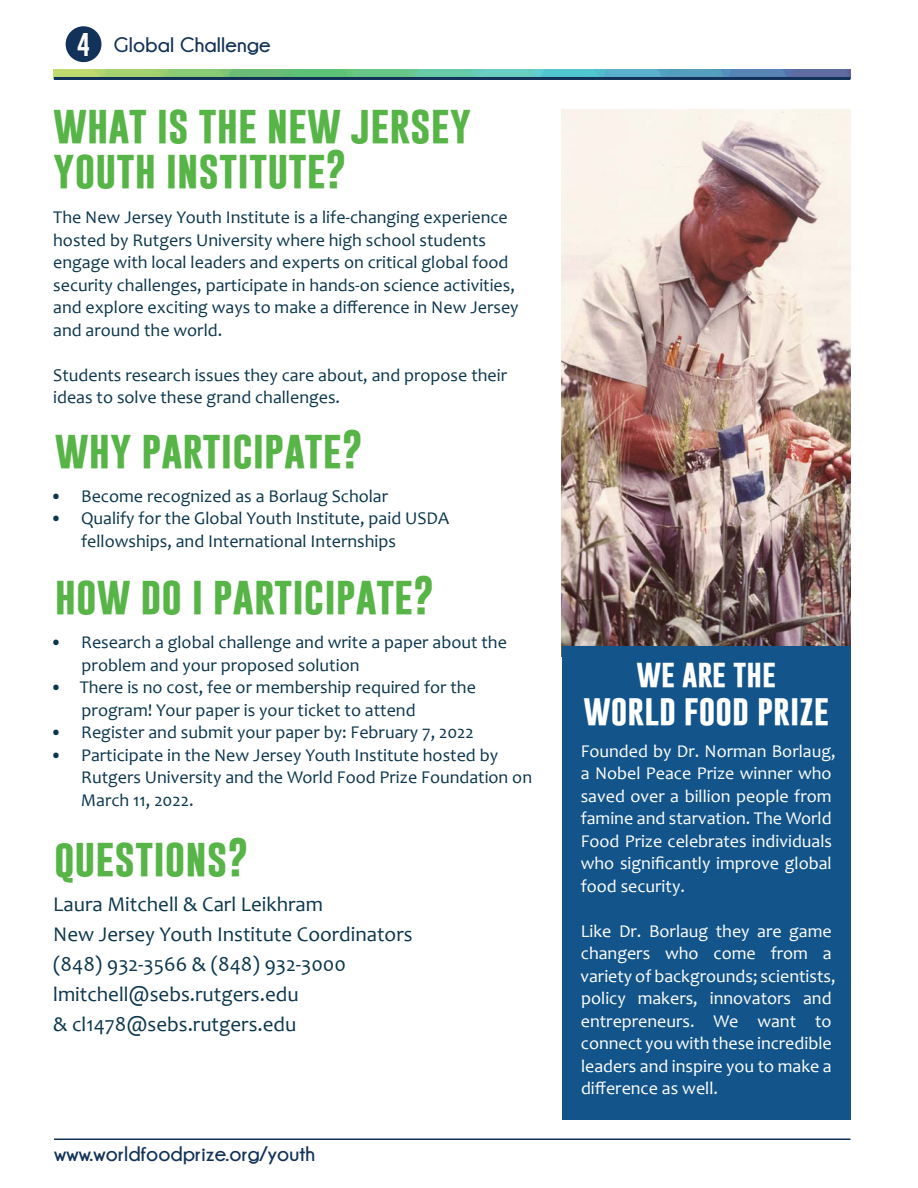
<style>
.page{position:relative;width:918px;height:1188px;background:#fff}
.page>*{position:absolute;margin:0;border:0;box-sizing:border-box;transform-origin:0 0}
.t1{font:700 39px/45px "Gobold";color:#57b447}
.t2{font:700 31.5px "Gobold";color:#fff}
.t3{font:700 28.5px "Gobold";color:#fff}
.t4{font:21px/30px "Candara";color:#0b364d}
.t5{font:700 21px "Champagne&Limousines";letter-spacing:.01em;color:#133259}
.t6{font:18px/22.5px "Candara";color:#0b364d}
.t7{font:18px/22.5px "Candara";color:#fff}
.s1{font-family:"Gobold Uplow";font-weight:400;font-size:24px;color:#fff}
</style>
<div class="page">
<hr style="left:54px;top:1138px;width:796px;height:2px;background:#123259">
<img style="left:54px;top:70px;width:796px;height:7px">
<hr style="left:54px;top:77px;width:796px;height:3px;background:#123259">
<div style="left:66px;top:26px;width:35px;height:36px;background:#133259;border-radius:50%"></div>
<img style="left:562px;top:110px;width:288px;height:536px">
<div style="left:562px;top:646px;width:288px;height:473px;background:#13558a"></div>
<p class="t5" style="left:77px;top:33px;width:195px"><span class="s1">4</span> Global Challenge</p>
<p class="t1" style="left:53px;top:102px;width:420px">WHAT IS THE NEW JERSEY<br>YOUTH INSTITUTE?</p>
<p class="t6" style="left:53px;top:206px;width:467px">The New Jersey Youth Institute is a life-changing experience hosted by Rutgers University where high school students engage with local leaders and experts on critical global food security challenges, participate in hands-on science activities, and explore exciting ways to make a difference in New Jersey and around the world.</p>
<p class="t6" style="left:53px;top:364px;width:455px">Students research issues they care about, and propose their ideas to solve these grand challenges.</p>
<p class="t1" style="left:55px;top:427px;width:309px">WHY PARTICIPATE?</p>
<p class="t6" style="left:50px;top:485px;width:340px">• Become recognized as a Borlaug Scholar</p>
<p class="t6" style="left:81px;top:507px;width:370px;text-indent:-31px">• Qualify for the Global Youth Institute, paid USDA fellowships, and International Internships</p>
<p class="t1" style="left:55px;top:573px;width:381px">HOW DO I PARTICIPATE?</p>
<p class="t6" style="left:82px;top:631px;width:427px;text-indent:-31px">• Research a global challenge and write a paper about the problem and your proposed solution</p>
<p class="t6" style="left:82px;top:676px;width:396px;text-indent:-31px">• There is no cost, fee or membership required for the program! Your paper is your ticket to attend</p>
<p class="t6" style="left:50px;top:721px;width:425px">• Register and submit your paper by: February 7, 2022</p>
<p class="t6" style="left:81px;top:744px;width:453px;text-indent:-31px">• Participate in the New Jersey Youth Institute hosted by<br>Rutgers University and the World Food Prize Foundation on<br>March 11, 2022.</p>
<p class="t1" style="left:54px;top:835px;width:196px">QUESTIONS?</p>
<p class="t4" style="left:53px;top:889px;width:361px">Laura Mitchell &amp; Carl Leikhram<br>New Jersey Youth Institute Coordinators (848) 932-3566 &amp; (848) 932-3000 lmitchell@sebs.rutgers.edu<br>&amp; cl1478@sebs.rutgers.edu</p>
<p class="t5" style="left:54px;top:1143px;width:263px">www.worldfoodprize.org/youth</p>
<p class="t3" style="left:636px;top:655px;width:141px">WE ARE THE</p>
<p class="t2" style="left:583px;top:689px;width:247px">WORLD FOOD PRIZE</p>
<p class="t7" style="left:581px;top:739px;width:256px">Founded by Dr. Norman Borlaug, a Nobel Peace Prize winner who saved over a billion people from famine and starvation. The World<br>Food Prize celebrates individuals who significantly improve global food security.</p>
<p class="t7" style="left:581px;top:919px;width:257px">Like Dr. Borlaug they are game changers who come from a variety of backgrounds; scientists, policy makers, innovators and entrepreneurs. We want to connect you with these incredible leaders and inspire you to make a difference as well.</p>
</div>
